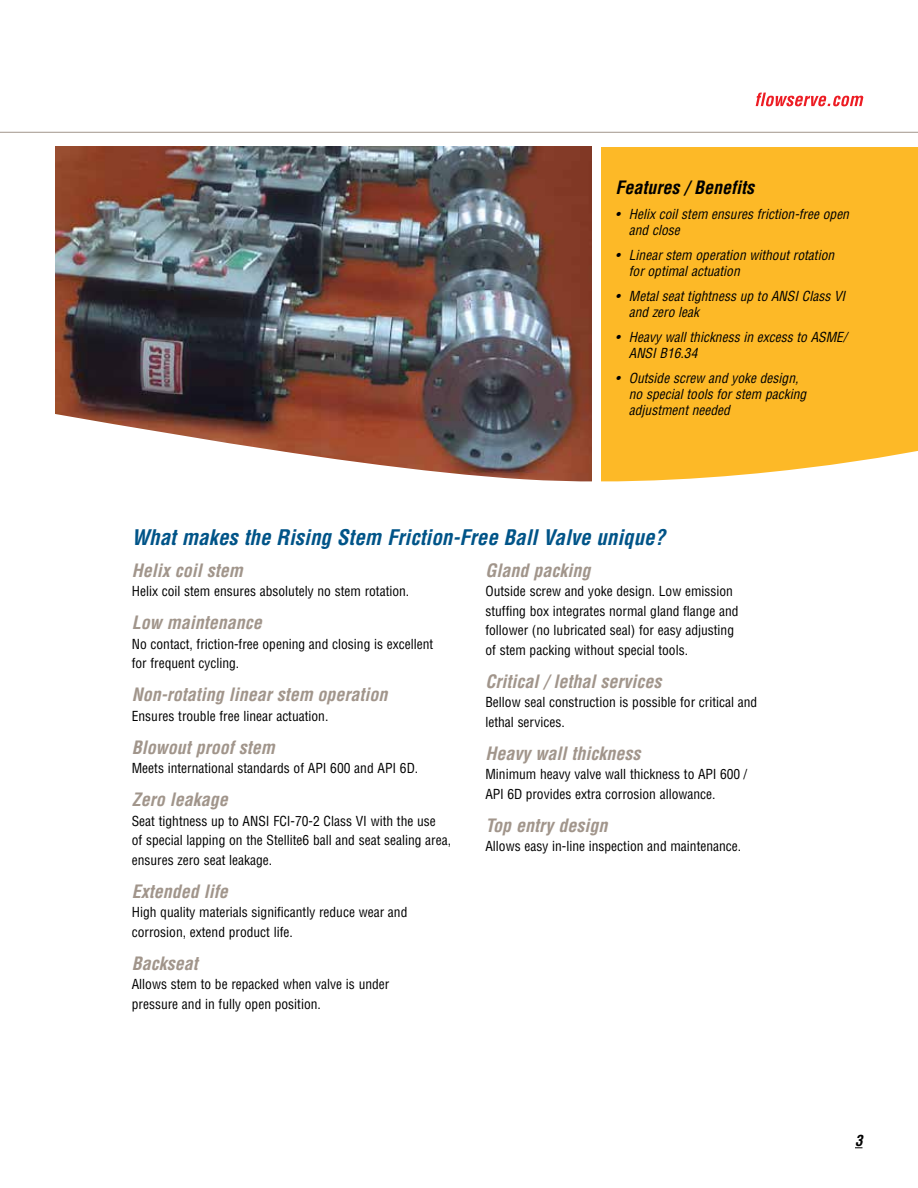
<style>
.page{position:relative;width:918px;height:1188px;background:#fff}
.page>*{position:absolute;margin:0;border:0;box-sizing:border-box;transform-origin:0 0}
.t1{font:italic 700 condensed 21px "Helvetica LT Std";color:#005488}
.t2{font:italic 700 condensed 18px "Helvetica LT Std";color:#a1958b}
.t3{font:italic 700 condensed 18px "Helvetica LT Std";color:#000}
.t4{font:italic 700 condensed 15px "Helvetica LT Std";color:#000}
.t5{font:condensed 13.5px/19.5px "Helvetica LT Std";color:#000}
.t6{font:italic condensed 13.5px/16.2px "Helvetica LT Std";color:#000}
</style>
<div class="page">
<hr style="left:0;top:132px;width:918px;height:1px;background:#a1958b">
<svg style="left:756px;top:93px;width:107px;height:13px"></svg>
<div style="left:602px;top:147px;width:316px;height:359px;background:#fdb927"></div>
<img style="left:55px;top:146px;width:536px;height:241px">
<svg style="left:55px;top:387px;width:863px;height:119px"></svg>
<svg style="left:55px;top:402px;width:863px;height:89px"></svg>
<h2 class="t3" style="left:615px;top:177px;width:140px">Features / Benefits</h2>
<p class="t6" style="left:629px;top:206px;width:222px;text-indent:-14px">• Helix coil stem ensures friction-free open and close</p>
<p class="t6" style="left:629px;top:247px;width:207px;text-indent:-14px">• Linear stem operation without rotation for optimal actuation</p>
<p class="t6" style="left:629px;top:288px;width:218px;text-indent:-14px">• Metal seat tightness up to ANSI Class VI and zero leak</p>
<p class="t6" style="left:629px;top:329px;width:219px;text-indent:-14px">• Heavy wall thickness in excess to ASME/<br>ANSI B16.34</p>
<p class="t6" style="left:629px;top:370px;width:179px;text-indent:-14px">• Outside screw and yoke design, no special tools for stem packing adjustment needed</p>
<h1 class="t1" style="left:132px;top:524px;width:535px">What makes the Rising Stem Friction-Free Ball Valve unique?</h1>
<h2 class="t2" style="left:132px;top:559px;width:112px">Helix coil stem</h2>
<p class="t5" style="left:132px;top:582px;width:279px">Helix coil stem ensures absolutely no stem rotation.</p>
<h2 class="t2" style="left:132px;top:612px;width:131px">Low maintenance</h2>
<p class="t5" style="left:132px;top:634px;width:303px">No contact, friction-free opening and closing is excellent for frequent cycling.</p>
<h2 class="t2" style="left:132px;top:684px;width:257px">Non-rotating linear stem operation</h2>
<p class="t5" style="left:132px;top:706px;width:198px">Ensures trouble free linear actuation.</p>
<h2 class="t2" style="left:132px;top:736px;width:144px">Blowout proof stem</h2>
<p class="t5" style="left:132px;top:759px;width:288px">Meets international standards of API 600 and API 6D.</p>
<h2 class="t2" style="left:132px;top:789px;width:97px">Zero leakage</h2>
<p class="t5" style="left:132px;top:811px;width:321px">Seat tightness up to ANSI FCI-70-2 Class VI with the use<br>of special lapping on the Stellite6 ball and seat sealing area, ensures zero seat leakage.</p>
<h2 class="t2" style="left:132px;top:880px;width:97px">Extended life</h2>
<p class="t5" style="left:132px;top:903px;width:277px">High quality materials significantly reduce wear and corrosion, extend product life.</p>
<h2 class="t2" style="left:132px;top:952px;width:67px">Backseat</h2>
<p class="t5" style="left:132px;top:975px;width:259px">Allows stem to be repacked when valve is under pressure and in fully open position.</p>
<h2 class="t2" style="left:485px;top:559px;width:106px">Gland packing</h2>
<p class="t5" style="left:485px;top:582px;width:255px">Outside screw and yoke design. Low emission stuffing box integrates normal gland flange and follower (no lubricated seal) for easy adjusting of stem packing without special tools.</p>
<h2 class="t2" style="left:485px;top:670px;width:178px">Critical / lethal services</h2>
<p class="t5" style="left:485px;top:693px;width:273px">Bellow seal construction is possible for critical and lethal services.</p>
<h2 class="t2" style="left:485px;top:742px;width:156px">Heavy wall thickness</h2>
<p class="t5" style="left:485px;top:765px;width:263px">Minimum heavy valve wall thickness to API 600 /<br>API 6D provides extra corrosion allowance.</p>
<h2 class="t2" style="left:485px;top:814px;width:123px">Top entry design</h2>
<p class="t5" style="left:485px;top:837px;width:257px">Allows easy in-line inspection and maintenance.</p>
<p class="t4" style="left:855px;top:1131px;width:9px">3</p>
</div>
